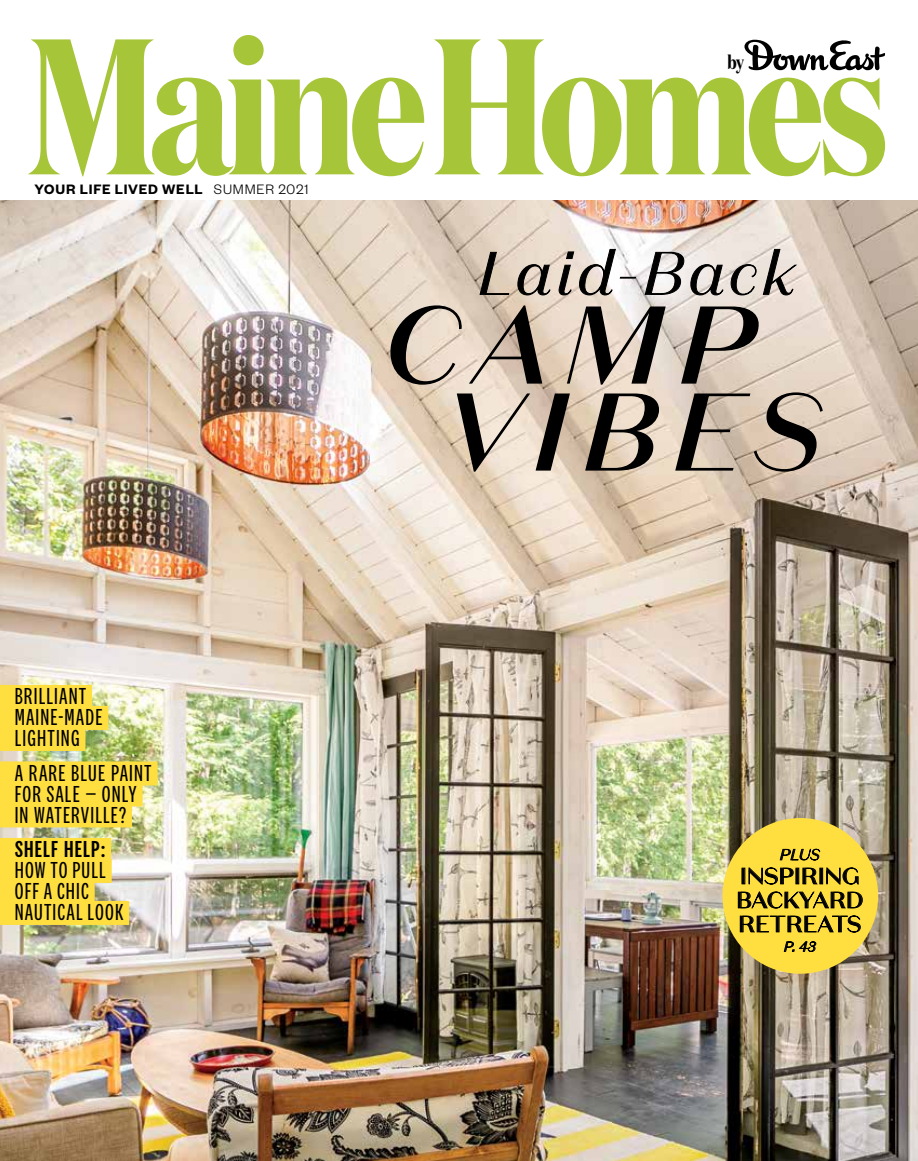
<style>
.page{position:relative;width:918px;height:1161px;background:#fff}
.page>*{position:absolute;margin:0;border:0;box-sizing:border-box;transform-origin:0 0}
.t1{font:600 192.75px "Domaine Display Condensed";letter-spacing:-.035em;color:#a7c539}
.t2{font:italic 500 108px/87px "Domaine Sans Display";letter-spacing:.155em;color:#000}
.t3{font:italic 60px "Domaine Sans Display";letter-spacing:.085em;color:#000}
.t4{font:24px/21px "National 2 Compressed";letter-spacing:.05em;color:#000}
.t5{font:500 24px "National 2 Compressed";letter-spacing:.05em;color:#000}
.t6{font:500 22.5px/24px "Domaine Sans Display";letter-spacing:.03em;color:#000}
.t7{font:600 19.35px "Domaine Display Condensed";color:#000}
.t8{font:600 15px "Founders Grotesk";letter-spacing:.055em;color:#000}
.t9{font:italic 15px "Domaine Sans Display";color:#000}
.t10{font:italic 13.5px "Domaine Sans Display";color:#000}
.s1{font-weight:300}
</style>
<div class="page">
<img style="left:0;top:201px;width:918px;height:960px">
<svg style="left:744px;top:39px;width:141px;height:32px"></svg>
<div style="left:0;top:685px;width:92px;height:24px;background:#ffde40"></div>
<div style="left:0;top:706px;width:108px;height:24px;background:#ffde40"></div>
<div style="left:0;top:727px;width:85px;height:24px;background:#ffde40"></div>
<div style="left:0;top:761px;width:158px;height:24px;background:#ffde40"></div>
<div style="left:0;top:782px;width:143px;height:24px;background:#ffde40"></div>
<div style="left:0;top:803px;width:132px;height:24px;background:#ffde40"></div>
<div style="left:0;top:838px;width:111px;height:24px;background:#ffde40"></div>
<div style="left:0;top:859px;width:112px;height:24px;background:#ffde40"></div>
<div style="left:0;top:880px;width:95px;height:24px;background:#ffde40"></div>
<div style="left:0;top:901px;width:129px;height:24px;background:#ffde40"></div>
<div style="left:722px;top:818px;width:156px;height:156px;background:#ffde40;border-radius:50%"></div>
<svg style="left:780px;top:849px;width:40px;height:11px"></svg>
<svg style="left:738px;top:867px;width:125px;height:42px"></svg>
<svg style="left:740px;top:915px;width:121px;height:18px"></svg>
<svg style="left:784px;top:941px;width:32px;height:11px"></svg>
<svg style="left:479px;top:251px;width:31px;height:44px"></svg>
<svg style="left:517px;top:264px;width:34px;height:32px"></svg>
<svg style="left:390px;top:305px;width:153px;height:80px;background:#cdbdac"></svg>
<svg style="left:558px;top:249px;width:240px;height:136px;background:#d6cbc1"></svg>
<svg style="left:456px;top:392px;width:115px;height:81px;background:#d5c5b4"></svg>
<svg style="left:584px;top:393px;width:76px;height:78px;background:#c8b8a6"></svg>
<svg style="left:674px;top:392px;width:150px;height:80px;background:#c4b4a4"></svg>
<h1 class="t1" style="left:29px;top:-8px;width:862px">MaineHomes</h1>
<p class="t7" style="left:727px;top:51px;width:18px">by</p>
<p class="t8" style="left:35px;top:180px;width:276px">YOUR LIFE LIVED WELL <span class="s1">SUMMER 2021</span></p>
<h3 class="t3" style="left:479px;top:236px;width:317px">Laid-Back</h3>
<h2 class="t2" style="left:444px;top:314px;width:378px;text-indent:-59px">CAMP<br>VIBES</h2>
<p class="t4" style="left:15px;top:686px;width:89px">BRILLIANT<br>MAINE-MADE<br>LIGHTING</p>
<p class="t4" style="left:15px;top:762px;width:139px">A RARE BLUE PAINT<br>FOR SALE — ONLY<br>IN WATERVILLE?</p>
<p class="t5" style="left:15px;top:837px;width:92px">SHELF HELP:</p>
<p class="t4" style="left:15px;top:860px;width:110px">HOW TO PULL<br>OFF A CHIC<br>NAUTICAL LOOK</p>
<p class="t9" style="left:780px;top:845px;width:41px">PLUS</p>
<p class="t6" style="left:737px;top:864px;width:128px">INSPIRING<br>BACKYARD<br>RETREATS</p>
<p class="t10" style="left:784px;top:938px;width:33px">P. 43</p>
</div>
